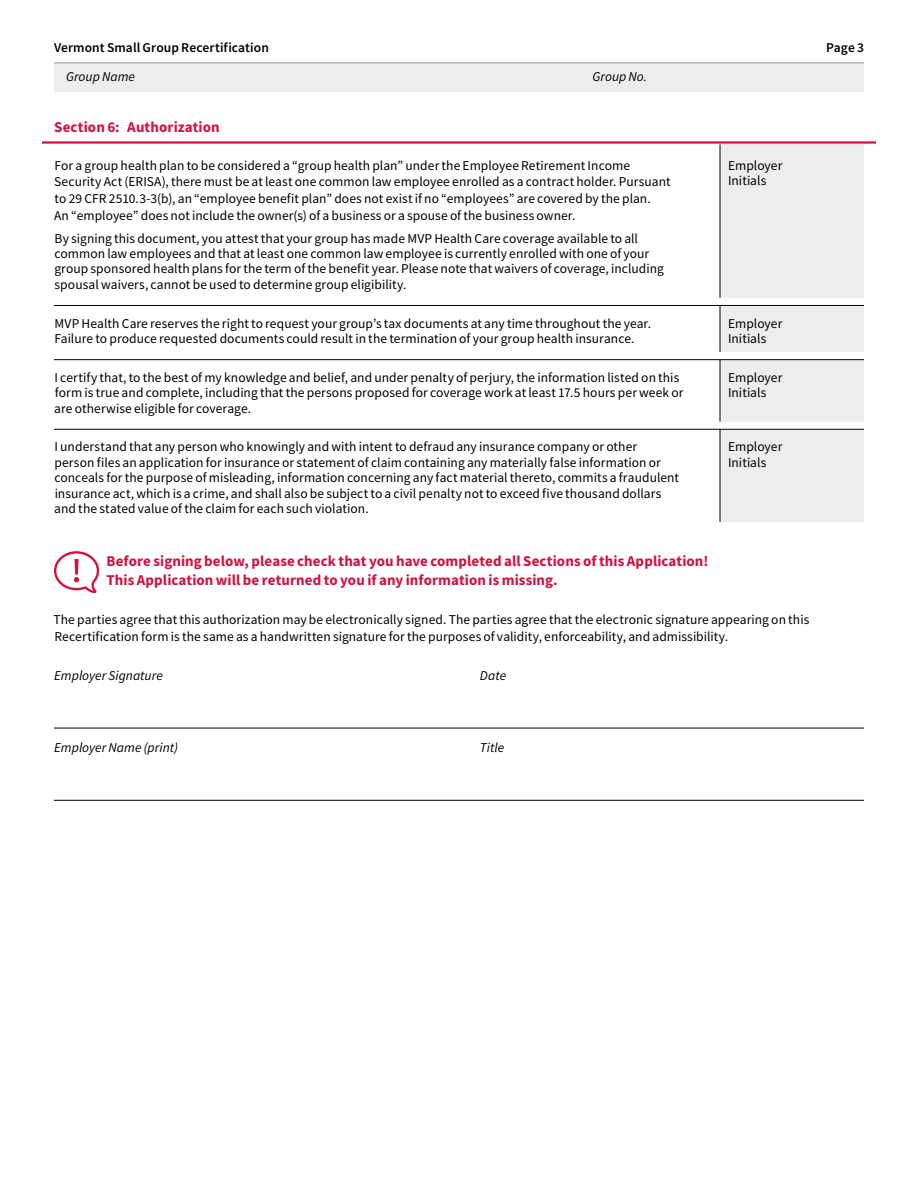
<style>
.page{position:relative;width:918px;height:1188px;background:#fff}
.page>*{position:absolute;margin:0;border:0;box-sizing:border-box;transform-origin:0 0}
.Form_Body{font:700 15px/18.6px "Source Sans Pro";letter-spacing:.005em;color:#d11242}
.Section_Heading{font:700 15px "Source Sans Pro";letter-spacing:.005em;color:#d11242}
.Cell_Label{font:13.5px/15.5px "Source Sans Pro";letter-spacing:.005em;color:#000}
.Form_Body-2{font:13.5px/16.8px "Source Sans Pro";letter-spacing:.005em;color:#000}
.Signature_Date{font:italic 13.5px "Source Sans Pro";color:#000}
.t1{font:600 13.5px "Source Sans Pro";letter-spacing:.005em;color:#000}
</style>
<div class="page">
<hr style="left:42px;top:141px;width:834px;height:3px;background:#d11242">
<hr style="left:54px;top:728px;width:810px;height:1px;background:#000">
<hr style="left:54px;top:800px;width:810px;height:1px;background:#000">
<div style="left:720px;top:144px;width:144px;height:154px;background:#ededee"></div>
<hr style="left:720px;top:144px;width:1px;height:154px;background:#000">
<div style="left:720px;top:305px;width:144px;height:47px;background:#ededee"></div>
<hr style="left:720px;top:306px;width:1px;height:46px;background:#000">
<hr style="left:54px;top:305px;width:666px;height:1px;background:#000">
<hr style="left:720px;top:305px;width:144px;height:1px;background:#000">
<div style="left:720px;top:360px;width:144px;height:62px;background:#ededee"></div>
<hr style="left:720px;top:360px;width:1px;height:62px;background:#000">
<hr style="left:54px;top:359px;width:666px;height:1px;background:#000">
<hr style="left:720px;top:359px;width:144px;height:1px;background:#000">
<div style="left:720px;top:429px;width:144px;height:93px;background:#ededee"></div>
<hr style="left:720px;top:429px;width:1px;height:93px;background:#000">
<hr style="left:54px;top:429px;width:666px;height:1px;background:#000">
<hr style="left:720px;top:429px;width:144px;height:1px;background:#000">
<svg style="left:54px;top:551px;width:45px;height:42px"></svg>
<div style="left:54px;top:63px;width:810px;height:29px;background:#ededee"></div>
<hr style="left:54px;top:62px;width:810px;height:1px;background:#939598">
<p class="t1" style="left:54px;top:39px;width:216px">Vermont Small Group Recertification</p>
<p class="t1" style="left:826px;top:39px;width:39px">Page 3</p>
<p class="Signature_Date" style="left:66px;top:68px;width:71px">Group Name</p>
<p class="Signature_Date" style="left:592px;top:68px;width:56px">Group No.</p>
<h3 class="Section_Heading" style="left:54px;top:117px;width:167px">Section 6: Authorization</h3>
<p class="Form_Body-2" style="left:54px;top:157px;width:618px">For a group health plan to be considered a “group health plan” under the Employee Retirement Income Security Act (ERISA), there must be at least one common law employee enrolled as a contract holder. Pursuant to 29 CFR 2510.3-3(b), an “employee benefit plan” does not exist if no “employees” are covered by the plan.<br>An “employee” does not include the owner(s) of a business or a spouse of the business owner.</p>
<p class="Cell_Label" style="left:54px;top:230px;width:611px">By signing this document, you attest that your group has made MVP Health Care coverage available to all common law employees and that at least one common law employee is currently enrolled with one of your group sponsored health plans for the term of the benefit year. Please note that waivers of coverage, including spousal waivers, cannot be used to determine group eligibility.</p>
<p class="Cell_Label" style="left:728px;top:157px;width:56px">Employer<br>Initials</p>
<p class="Cell_Label" style="left:55px;top:315px;width:598px">MVP Health Care reserves the right to request your group’s tax documents at any time throughout the year.<br>Failure to produce requested documents could result in the termination of your group health insurance.</p>
<p class="Cell_Label" style="left:728px;top:315px;width:56px">Employer<br>Initials</p>
<p class="Cell_Label" style="left:54px;top:370px;width:631px">I certify that, to the best of my knowledge and belief, and under penalty of perjury, the information listed on this form is true and complete, including that the persons proposed for coverage work at least 17.5 hours per week or are otherwise eligible for coverage.</p>
<p class="Cell_Label" style="left:728px;top:370px;width:56px">Employer<br>Initials</p>
<p class="Cell_Label" style="left:54px;top:439px;width:626px">I understand that any person who knowingly and with intent to defraud any insurance company or other person files an application for insurance or statement of claim containing any materially false information or conceals for the purpose of misleading, information concerning any fact material thereto, commits a fraudulent insurance act, which is a crime, and shall also be subject to a civil penalty not to exceed five thousand dollars and the stated value of the claim for each such violation.</p>
<p class="Cell_Label" style="left:728px;top:439px;width:56px">Employer<br>Initials</p>
<p class="Form_Body" style="left:106px;top:552px;width:604px">Before signing below, please check that you have completed all Sections of this Application!<br>This Application will be returned to you if any information is missing.</p>
<p class="Form_Body-2" style="left:53px;top:611px;width:757px">The parties agree that this authorization may be electronically signed. The parties agree that the electronic signature appearing on this<br>Recertification form is the same as a handwritten signature for the purposes of validity, enforceability, and admissibility.</p>
<p class="Signature_Date" style="left:54px;top:667px;width:110px">Employer Signature</p>
<p class="Signature_Date" style="left:480px;top:667px;width:28px">Date</p>
<p class="Signature_Date" style="left:54px;top:739px;width:125px">Employer Name (print)</p>
<p class="Signature_Date" style="left:480px;top:739px;width:26px">Title</p>
</div>
